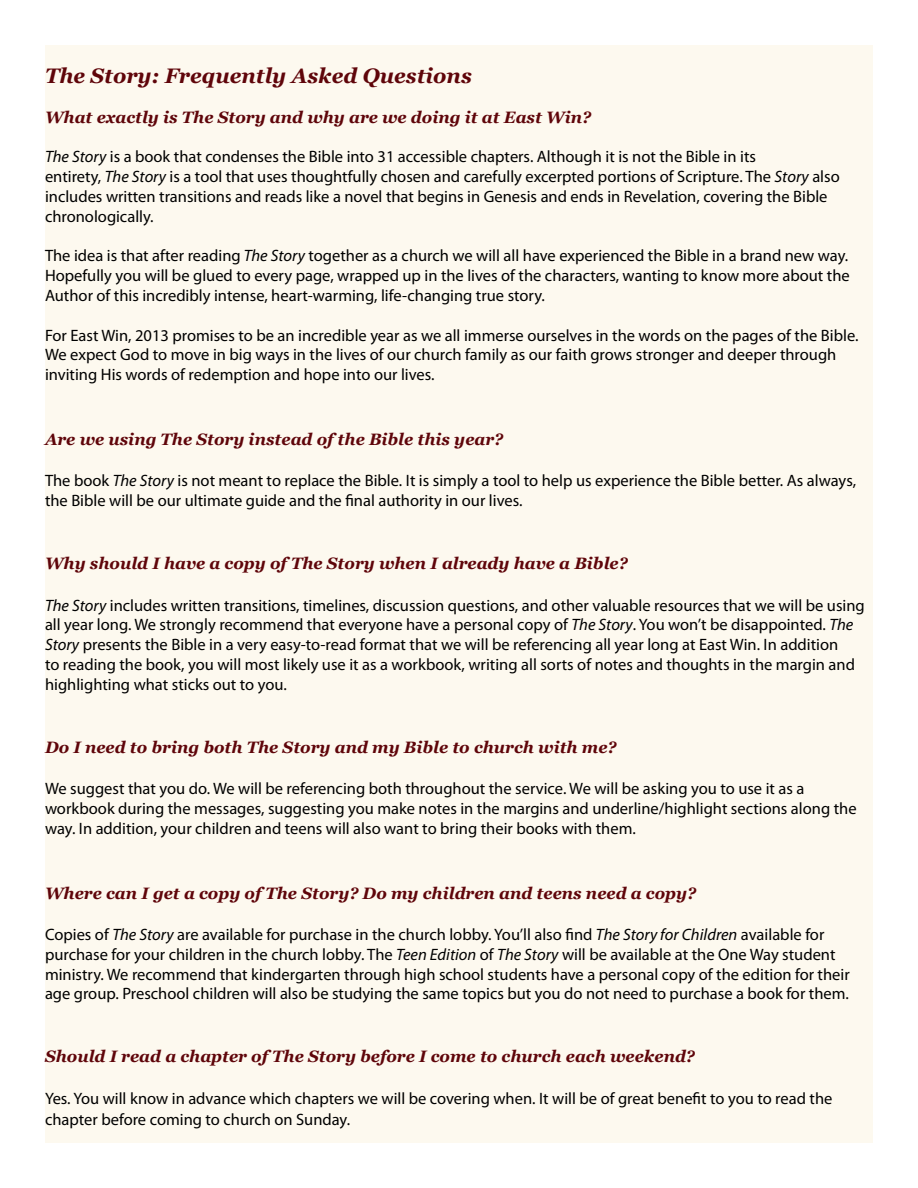
<style>
.page{position:relative;width:918px;height:1188px;background:#fff}
.page>*{position:absolute;margin:0;border:0;box-sizing:border-box;transform-origin:0 0}
.t1{font:italic 700 21px "Georgia";color:#5f050a}
.t2{font:16.5px/19.8px "Myriad Pro";color:#000}
.t3{font:italic 700 16.5px "Georgia";color:#5f050a}
.s1{font-style:italic}
</style>
<div class="page">
<div style="left:45px;top:45px;width:828px;height:1098px;background:#fdf9ef"></div>
<p class="t1" style="left:45px;top:62px;width:428px">The Story: Frequently Asked Questions</p>
<p class="t3" style="left:45px;top:106px;width:548px">What exactly is The Story and why are we doing it at East Win?</p>
<p class="t2" style="left:45px;top:147px;width:713px"><span class="s1">The Story</span> is a book that condenses the Bible into 31 accessible chapters. Although it is not the Bible in its</p>
<p class="t2" style="left:45px;top:167px;width:796px">entirety, <span class="s1">The Story</span> is a tool that uses thoughtfully chosen and carefully excerpted portions of Scripture. The <span class="s1">Story</span> also includes written transitions and reads like a novel that begins in Genesis and ends in Revelation, covering the Bible chronologically.</p>
<p class="t2" style="left:45px;top:246px;width:806px;text-align:justify">The idea is that after reading <span class="s1">The Story</span> together as a church we will all have experienced the Bible in a brand new way.<br>Hopefully you will be glued to every page, wrapped up in the lives of the characters, wanting to know more about the Author of this incredibly intense, heart-warming, life-changing true story.</p>
<p class="t2" style="left:45px;top:325px;width:815px">For East Win, 2013 promises to be an incredible year as we all immerse ourselves in the words on the pages of the Bible.<br>We expect God to move in big ways in the lives of our church family as our faith grows stronger and deeper through inviting His words of redemption and hope into our lives.</p>
<p class="t3" style="left:45px;top:429px;width:460px">Are we using The Story instead of the Bible this year?</p>
<p class="t2" style="left:45px;top:471px;width:813px">The book <span class="s1">The Story</span> is not meant to replace the Bible. It is simply a tool to help us experience the Bible better. As always, the Bible will be our ultimate guide and the final authority in our lives.</p>
<p class="t3" style="left:45px;top:553px;width:584px">Why should I have a copy of The Story when I already have a Bible?</p>
<p class="t2" style="left:45px;top:595px;width:821px"><span class="s1">The Story</span> includes written transitions, timelines, discussion questions, and other valuable resources that we will be using all year long. We strongly recommend that everyone have a personal copy of <span class="s1">The Story</span>. You won’t be disappointed. <span class="s1">The Story</span> presents the Bible in a very easy-to-read format that we will be referencing all year long at East Win. In addition<br>to reading the book, you will most likely use it as a workbook, writing all sorts of notes and thoughts in the margin and highlighting what sticks out to you.</p>
<p class="t3" style="left:45px;top:736px;width:573px">Do I need to bring both The Story and my Bible to church with me?</p>
<p class="t2" style="left:45px;top:779px;width:813px">We suggest that you do. We will be referencing both throughout the service. We will be asking you to use it as a workbook during the messages, suggesting you make notes in the margins and underline/highlight sections along the way. In addition, your children and teens will also want to bring their books with them.</p>
<p class="t3" style="left:45px;top:882px;width:653px">Where can I get a copy of The Story? Do my children and teens need a copy?</p>
<p class="t2" style="left:45px;top:924px;width:806px">Copies of <span class="s1">The Story</span> are available for purchase in the church lobby. You’ll also find <span class="s1">The Story for Children</span> available for purchase for your children in the church lobby. The <span class="s1">Teen Edition</span> of <span class="s1">The Story</span> will be available at the One Way student ministry. We recommend that kindergarten through high school students have a personal copy of the edition for their age group. Preschool children will also be studying the same topics but you do not need to purchase a book for them.</p>
<p class="t3" style="left:45px;top:1046px;width:652px">Should I read a chapter of The Story before I come to church each weekend?</p>
<p class="t2" style="left:45px;top:1087px;width:789px;line-height:21.6px">Yes. You will know in advance which chapters we will be covering when. It will be of great benefit to you to read the chapter before coming to church on Sunday.</p>
</div>
